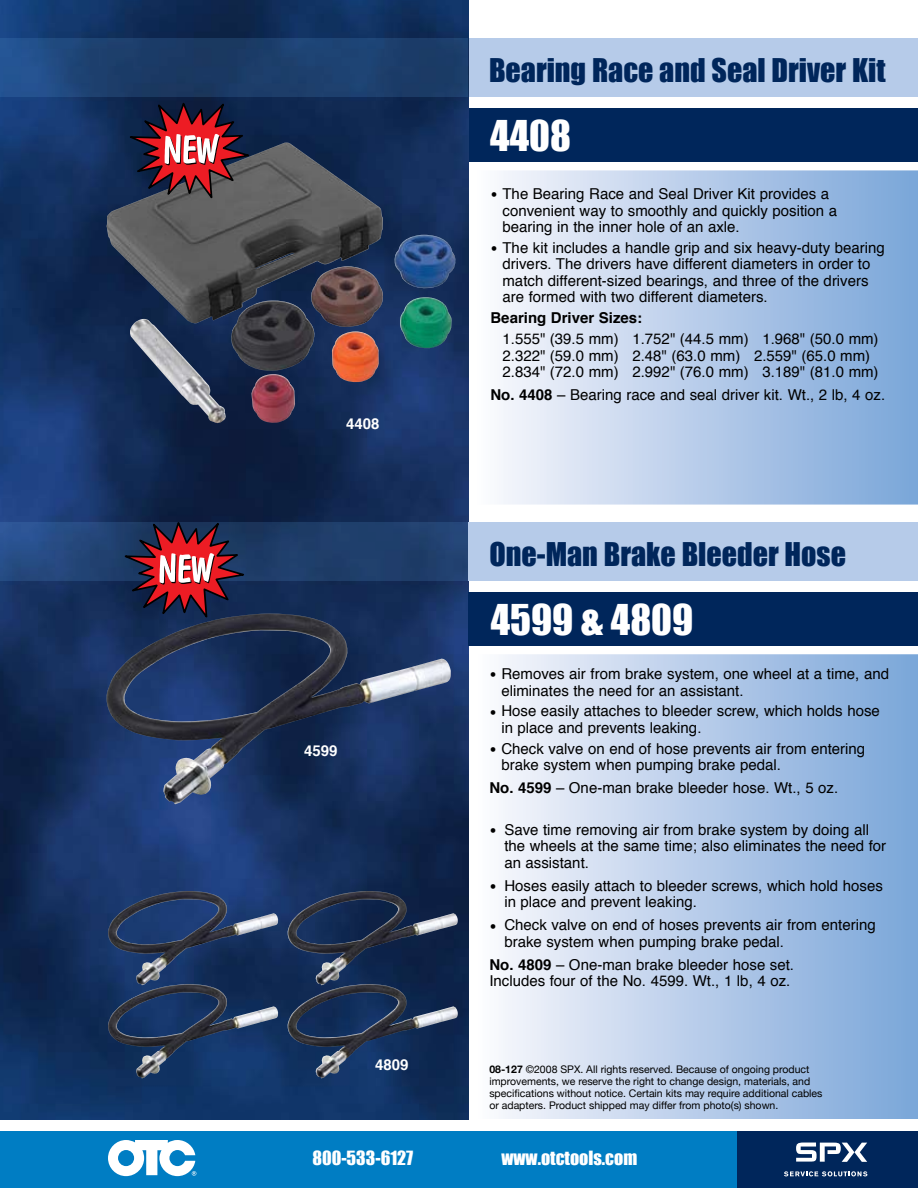
<style>
.page{position:relative;width:918px;height:1188px;background:#fff}
.page>*{position:absolute;margin:0;border:0;box-sizing:border-box;transform-origin:0 0}
.t1{font:39px "Impact";color:#fff}
.t2{font:30px "Impact";color:#00265b}
.t3{font:18px "Impact";color:#fff}
.t4{font:15px/16.5px "Helvetica";color:#000}
.t5{font:700 15px "Helvetica";color:#000}
.t6{font:700 15px "Helvetica";color:#fff}
.t7{font:10.5px/12px "Helvetica Neue";color:#000}
.s1{font-size:21px}
.s2{font-weight:700}
</style>
<div class="page">
<svg style="left:501px;top:654px;width:417px;height:465px;background:#b6cce9"></svg>
<div style="left:467px;top:38px;width:451px;height:59px;background:#b6cbe9"></div>
<div style="left:468px;top:108px;width:450px;height:54px;background:#00265b"></div>
<img style="left:0;top:0;width:469px;height:1119px">
<svg style="left:501px;top:170px;width:417px;height:335px;background:#b5cbe9"></svg>
<svg style="left:0;top:38px;width:468px;height:59px;background:#1d406f"></svg>
<img style="left:106px;top:142px;width:350px;height:281px">
<div style="left:469px;top:522px;width:449px;height:58px;background:#b6cbe9"></div>
<div style="left:468px;top:592px;width:450px;height:54px;background:#00265b"></div>
<svg style="left:0;top:522px;width:468px;height:58px;background:#214171"></svg>
<img style="left:107px;top:891px;width:351px;height:95px">
<img style="left:106px;top:614px;width:346px;height:191px">
<svg style="left:128px;top:101px;width:123px;height:99px;background:#673848"></svg>
<svg style="left:123px;top:520px;width:123px;height:99px;background:#5f354d"></svg>
<div style="left:729px;top:1131px;width:189px;height:57px;background:#00265b"></div>
<div style="left:0;top:1131px;width:737px;height:57px;background:#007dc3"></div>
<svg style="left:108px;top:1140px;width:88px;height:36px"></svg>
<svg style="left:796px;top:1143px;width:71px;height:19px"></svg>
<svg style="left:784px;top:1171px;width:83px;height:5px"></svg>
<h2 class="t2" style="left:489px;top:51px;width:398px">Bearing Race and Seal Driver Kit</h2>
<h1 class="t1" style="left:490px;top:112px;width:82px">4408</h1>
<p class="t6" style="left:346px;top:410px;width:35px">4408</p>
<p class="t6" style="left:304px;top:737px;width:35px">4599</p>
<p class="t6" style="left:375px;top:1051px;width:35px">4809</p>
<p class="t4" style="left:502px;top:185px;width:336px;text-indent:-12px"><span class="s1">•</span> The Bearing Race and Seal Driver Kit provides a convenient way to smoothly and quickly position a bearing in the inner hole of an axle.</p>
<p class="t4" style="left:502px;top:239px;width:384px;text-indent:-12px"><span class="s1">•</span> The kit includes a handle grip and six heavy-duty bearing drivers. The drivers have different diameters in order to match different-sized bearings, and three of the drivers are formed with two different diameters.</p>
<p class="t5" style="left:490px;top:305px;width:153px">Bearing Driver Sizes:</p>
<p class="t4" style="left:502px;top:330px;width:378px">1.555" (39.5 mm) 1.752" (44.5 mm) 1.968" (50.0 mm)<br>2.322" (59.0 mm) 2.48" (63.0 mm) 2.559" (65.0 mm)<br>2.834" (72.0 mm) 2.992" (76.0 mm) 3.189" (81.0 mm)</p>
<p class="t4" style="left:490px;top:386px;width:396px"><span class="s2">No. 4408</span> – Bearing race and seal driver kit. Wt., 2 lb, 4 oz.</p>
<h2 class="t2" style="left:489px;top:535px;width:358px">One-Man Brake Bleeder Hose</h2>
<h1 class="t1" style="left:491px;top:595px;width:204px">4599 &amp; 4809</h1>
<p class="t4" style="left:501px;top:665px;width:389px;text-indent:-12px"><span class="s1">•</span> Removes air from brake system, one wheel at a time, and eliminates the need for an assistant.</p>
<p class="t4" style="left:501px;top:703px;width:380px;text-indent:-12px"><span class="s1">•</span> Hose easily attaches to bleeder screw, which holds hose in place and prevents leaking.</p>
<p class="t4" style="left:501px;top:740px;width:365px;text-indent:-12px"><span class="s1">•</span> Check valve on end of hose prevents air from entering brake system when pumping brake pedal.</p>
<p class="t4" style="left:489px;top:779px;width:350px"><span class="s2">No. 4599</span> – One-man brake bleeder hose. Wt., 5 oz.</p>
<p class="t4" style="left:504px;top:821px;width:383px;text-indent:-15px"><span class="s1">•</span> Save time removing air from brake system by doing all the wheels at the same time; also eliminates the need for an assistant.</p>
<p class="t4" style="left:504px;top:877px;width:380px;text-indent:-15px"><span class="s1">•</span> Hoses easily attach to bleeder screws, which hold hoses in place and prevent leaking.</p>
<p class="t4" style="left:504px;top:916px;width:373px;text-indent:-15px"><span class="s1">•</span> Check valve on end of hoses prevents air from entering brake system when pumping brake pedal.</p>
<p class="t4" style="left:489px;top:956px;width:306px"><span class="s2">No. 4809</span> – One-man brake bleeder hose set.<br>Includes four of the No. 4599. Wt., 1 lb, 4 oz.</p>
<p class="t7" style="left:489px;top:1063px;width:335px"><span class="s2">08-127</span> ©2008 SPX. All rights reserved. Because of ongoing product improvements, we reserve the right to change design, materials, and specifications without notice. Certain kits may require additional cables or adapters. Product shipped may differ from photo(s) shown.</p>
<p class="t3" style="left:312px;top:1147px;width:102px">800-533-6127</p>
<p class="t3" style="left:502px;top:1147px;width:137px">www.otctools.com</p>
</div>
